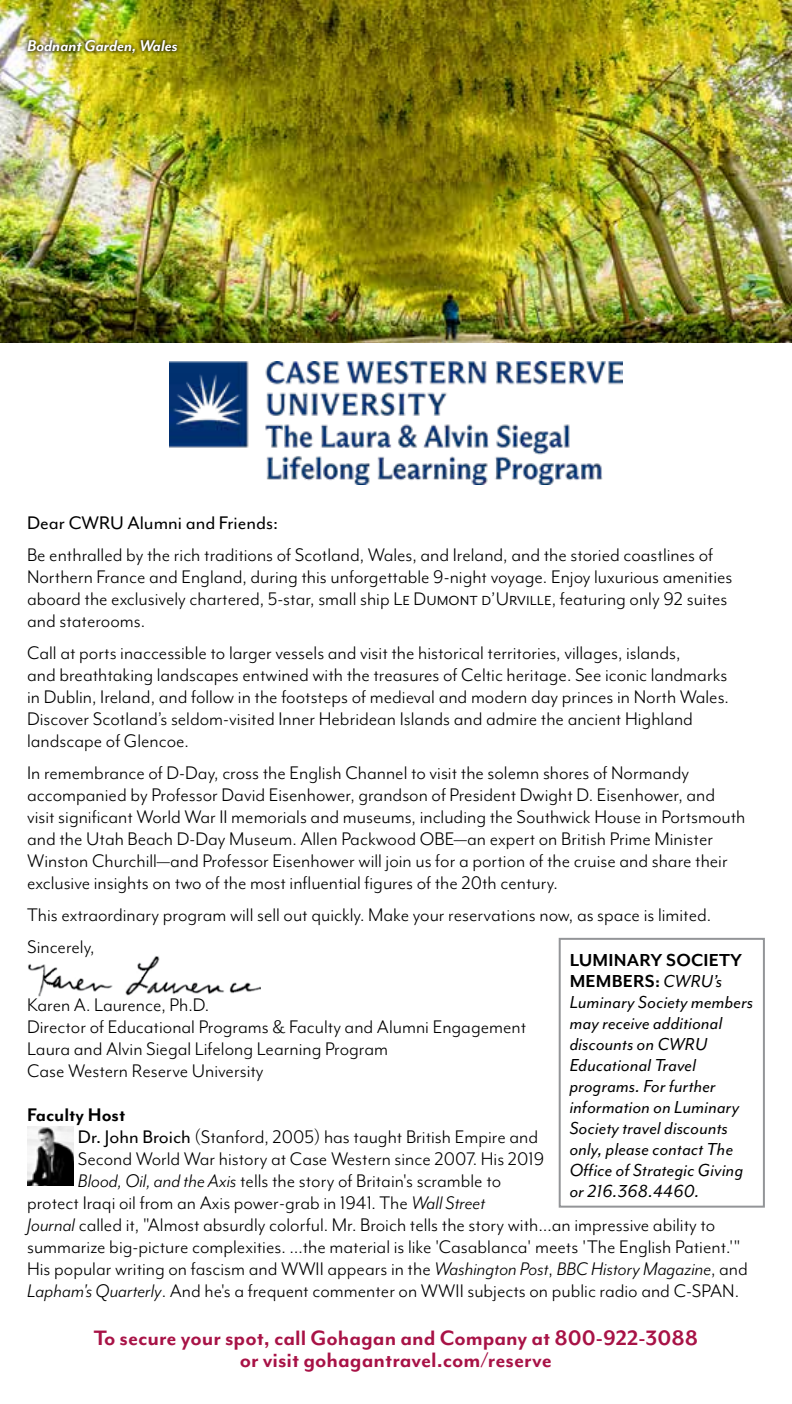
<style>
.page{position:relative;width:792px;height:1404px;background:#fff}
.page>*{position:absolute;margin:0;border:0;box-sizing:border-box;transform-origin:0 0}
.t1{font:700 24px/22px "Mr Eaves Mod OT";color:#a81246;text-align:center}
.t2{font:21px/22px "Mr Eaves Mod OT";color:#000}
.t3{font:21px "Mr Eaves Mod OT";color:#000}
.t4{font:700 21px "Mr Eaves Mod OT";color:#000}
.t5{font:italic 20px/21px "Mr Eaves Mod OT";letter-spacing:.01em;color:#000}
.t6{font:italic 700 18px "Mr Eaves Mod OT";letter-spacing:-.005em;color:#fff}
.s1{font-weight:700;font-style:normal}
.s2{font-style:inherit}
.s3{font-style:italic}
</style>
<div class="page">
<img style="left:0;top:0;width:792px;height:343px">
<div style="left:23px;top:36px;width:158px;height:22px;background:#000;opacity:.67"></div>
<img style="left:28px;top:956px;width:233px;height:41px">
<div style="left:559px;top:938px;width:206px;height:270px;border:2px solid #939598"></div>
<img style="left:170px;top:361px;width:452px;height:123px">
<img style="left:27px;top:1126px;width:46px;height:60px">
<p class="t6" style="left:27px;top:36px;width:152px">Bodnant Garden, Wales</p>
<p class="t3" style="left:27px;top:511px;width:253px">Dear CWRU Alumni and Friends:</p>
<p class="t2" style="left:27px;top:544px;width:707px">Be enthralled by the rich traditions of Scotland, Wales, and Ireland, and the storied coastlines of Northern France and England, during this unforgettable 9-night voyage. Enjoy luxurious amenities aboard the exclusively chartered, 5‑star, small ship Le Dumont d’Urville, featuring only 92 suites and staterooms.</p>
<p class="t2" style="left:27px;top:642px;width:703px">Call at ports inaccessible to larger vessels and visit the historical territories, villages, islands,<br>and breathtaking landscapes entwined with the treasures of Celtic heritage. See iconic landmarks in Dublin, Ireland, and follow in the footsteps of medieval and modern day princes in North Wales.<br>Discover Scotland’s seldom‑visited Inner Hebridean Islands and admire the ancient Highland landscape of Glencoe.</p>
<p class="t2" style="left:27px;top:762px;width:720px">In remembrance of D-Day, cross the English Channel to visit the solemn shores of Normandy accompanied by Professor David Eisenhower, grandson of President Dwight D. Eisenhower, and visit significant World War II memorials and museums, including the Southwick House in Portsmouth and the Utah Beach D-Day Museum. Allen Packwood OBE—an expert on British Prime Minister Winston Churchill—and Professor Eisenhower will join us for a portion of the cruise and share their exclusive insights on two of the most influential figures of the 20th century.</p>
<p class="t2" style="left:27px;top:899px;width:686px;line-height:32px">This extraordinary program will sell out quickly. Make your reservations now, as space is limited.<br>Sincerely,</p>
<p class="t5" style="left:570px;top:949px;width:185px"><span class="s1">LUMINARY SOCIETY<br>MEMBERS:</span> CWRU’s<br>Luminary Society members may receive additional discounts on CWRU<br>Educational Travel programs. For further information on Luminary<br>Society travel discounts only, please contact The<br>Office of Strategic Giving or 216.368.4460.</p>
<p class="t2" style="left:27px;top:994px;width:501px">Karen A. Laurence, Ph.D.<br>Director of Educational Programs &amp; Faculty and Alumni Engagement Laura and Alvin Siegal Lifelong Learning Program<br>Case Western Reserve University</p>
<p class="t4" style="left:27px;top:1103px;width:100px">Faculty Host</p>
<p class="t2" style="left:78px;top:1126px;width:462px"><span class="s2">Dr. John Broich</span> (Stanford, 2005) has taught British Empire and</p>
<p class="t2" style="left:78px;top:1148px;width:468px">Second World War history at Case Western since 2007. His 2019</p>
<p class="t2" style="left:78px;top:1170px;width:425px"><span class="s3">Blood, Oil, and the Axis</span> tells the story of Britain's scramble to</p>
<p class="t2" style="left:27px;top:1192px;width:460px">protect Iraqi oil from an Axis power-grab in 1941. The <span class="s3">Wall Street</span></p>
<p class="t2" style="left:27px;top:1214px;width:690px"><span class="s3">Journal</span> called it, "Almost absurdly colorful. Mr. Broich tells the story with…an impressive ability to</p>
<p class="t2" style="left:27px;top:1236px;width:715px">summarize big-picture complexities. …the material is like 'Casablanca' meets 'The English Patient.'"</p>
<p class="t2" style="left:27px;top:1258px;width:722px">His popular writing on fascism and WWII appears in the <span class="s3">Washington Post</span>, <span class="s3">BBC History Magazine</span>, and</p>
<p class="t2" style="left:27px;top:1280px;width:714px"><span class="s3">Lapham's Quarterly</span>. And he's a frequent commenter on WWII subjects on public radio and C-SPAN.</p>
<p class="t1" style="left:94px;top:1326px;width:606px">To secure your spot, call Gohagan and Company at 800-922-3088 or visit gohagantravel.com/reserve</p>
</div>
